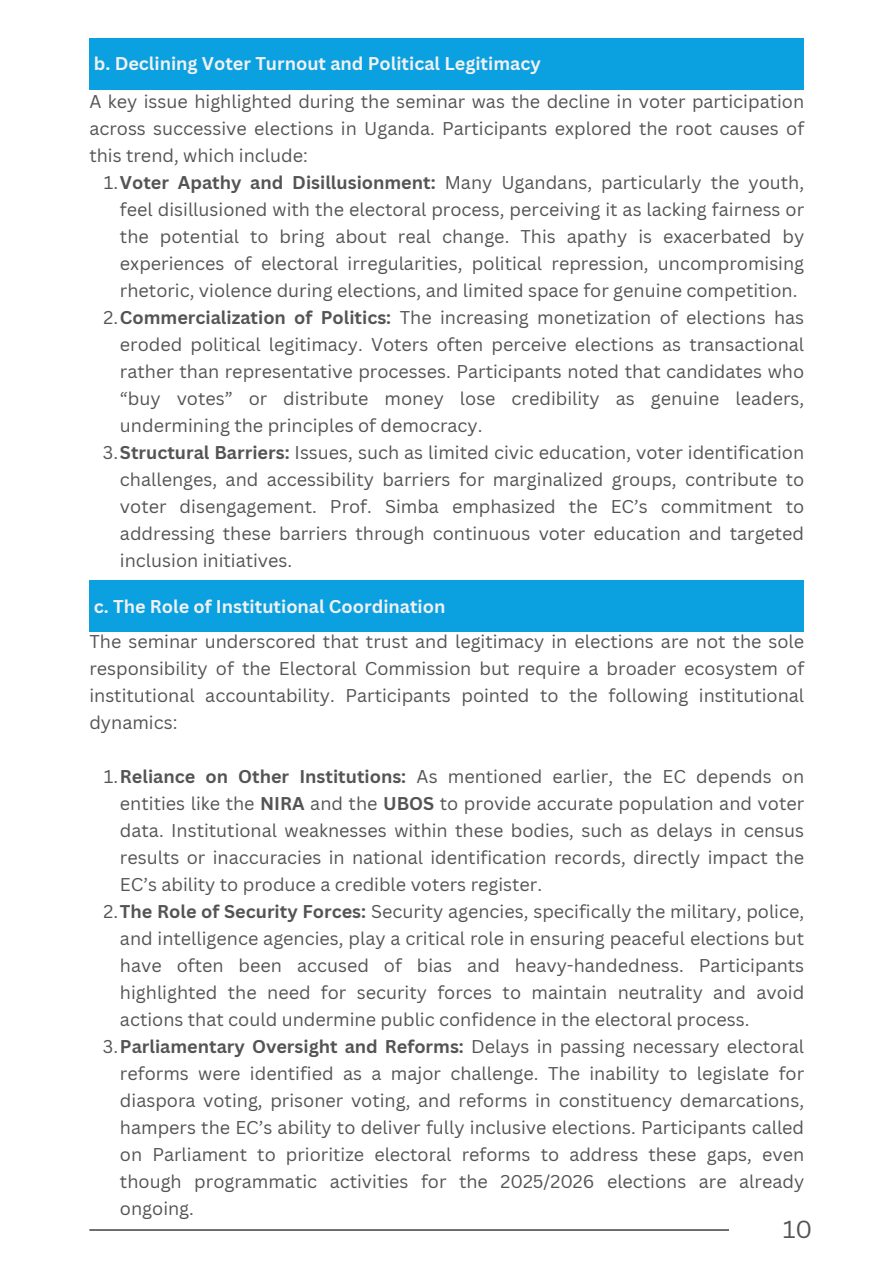
<style>
.page{position:relative;width:894px;height:1264px;background:#fff}
.page>*{position:absolute;margin:0;border:0;box-sizing:border-box;transform-origin:0 0}
.t1{font:24px "Canva Sans";color:#545454}
.t2{font:18px/27px "Canva Sans";color:#545454;text-align:justify}
.t3{font:700 18px "Canva Sans";color:#f1f1f1}
.s1{font-weight:700}
</style>
<div class="page">
<hr style="left:89px;top:1229px;width:639px;height:1px;background:#000">
<div style="left:89px;top:38px;width:715px;height:51px;background:#0ba1e1"></div>
<div style="left:89px;top:580px;width:715px;height:51px;background:#0ba1e1"></div>
<h1 class="t3" style="left:94px;top:51px;width:448px">b. Declining Voter Turnout and Political Legitimacy</h1>
<h1 class="t2" style="left:89px;top:87px;width:716px">A key issue highlighted during the seminar was the decline in voter participation across successive elections in Uganda. Participants explored the root causes of this trend, which include:</h1>
<p class="t2" style="left:120px;top:168px;width:685px;text-indent:-16px">1.<span class="s1">Voter Apathy and Disillusionment:</span> Many Ugandans, particularly the youth, feel disillusioned with the electoral process, perceiving it as lacking fairness or the potential to bring about real change. This apathy is exacerbated by experiences of electoral irregularities, political repression, uncompromising rhetoric, violence during elections, and limited space for genuine competition.</p>
<p class="t2" style="left:120px;top:303px;width:685px;text-indent:-16px">2.<span class="s1">Commercialization of Politics:</span> The increasing monetization of elections has eroded political legitimacy. Voters often perceive elections as transactional rather than representative processes. Participants noted that candidates who “buy votes” or distribute money lose credibility as genuine leaders, undermining the principles of democracy.</p>
<p class="t2" style="left:120px;top:438px;width:685px;text-indent:-17px">3.<span class="s1">Structural Barriers:</span> Issues, such as limited civic education, voter identification challenges, and accessibility barriers for marginalized groups, contribute to voter disengagement. Prof. Simba emphasized the EC’s commitment to addressing these barriers through continuous voter education and targeted inclusion initiatives.</p>
<p class="t3" style="left:94px;top:593px;width:353px">c. The Role of Institutional Coordination</p>
<p class="t2" style="left:89px;top:627px;width:716px">The seminar underscored that trust and legitimacy in elections are not the sole responsibility of the Electoral Commission but require a broader ecosystem of institutional accountability. Participants pointed to the following institutional dynamics:</p>
<p class="t2" style="left:120px;top:762px;width:685px;text-indent:-16px">1.<span class="s1">Reliance on Other Institutions:</span> As mentioned earlier, the EC depends on entities like the <span class="s1">NIRA</span> and the <span class="s1">UBOS</span> to provide accurate population and voter data. Institutional weaknesses within these bodies, such as delays in census results or inaccuracies in national identification records, directly impact the EC’s ability to produce a credible voters register.</p>
<p class="t2" style="left:120px;top:897px;width:685px;text-indent:-16px">2.<span class="s1">The Role of Security Forces:</span> Security agencies, specifically the military, police, and intelligence agencies, play a critical role in ensuring peaceful elections but have often been accused of bias and heavy-handedness. Participants highlighted the need for security forces to maintain neutrality and avoid actions that could undermine public confidence in the electoral process.</p>
<p class="t2" style="left:120px;top:1032px;width:685px;text-indent:-17px">3.<span class="s1">Parliamentary Oversight and Reforms:</span> Delays in passing necessary electoral reforms were identified as a major challenge. The inability to legislate for diaspora voting, prisoner voting, and reforms in constituency demarcations, hampers the EC’s ability to deliver fully inclusive elections. Participants called on Parliament to prioritize electoral reforms to address these gaps, even though programmatic activities for the 2025/2026 elections are already ongoing.</p>
<p class="t1" style="left:782px;top:1212px;width:31px">10</p>
</div>
